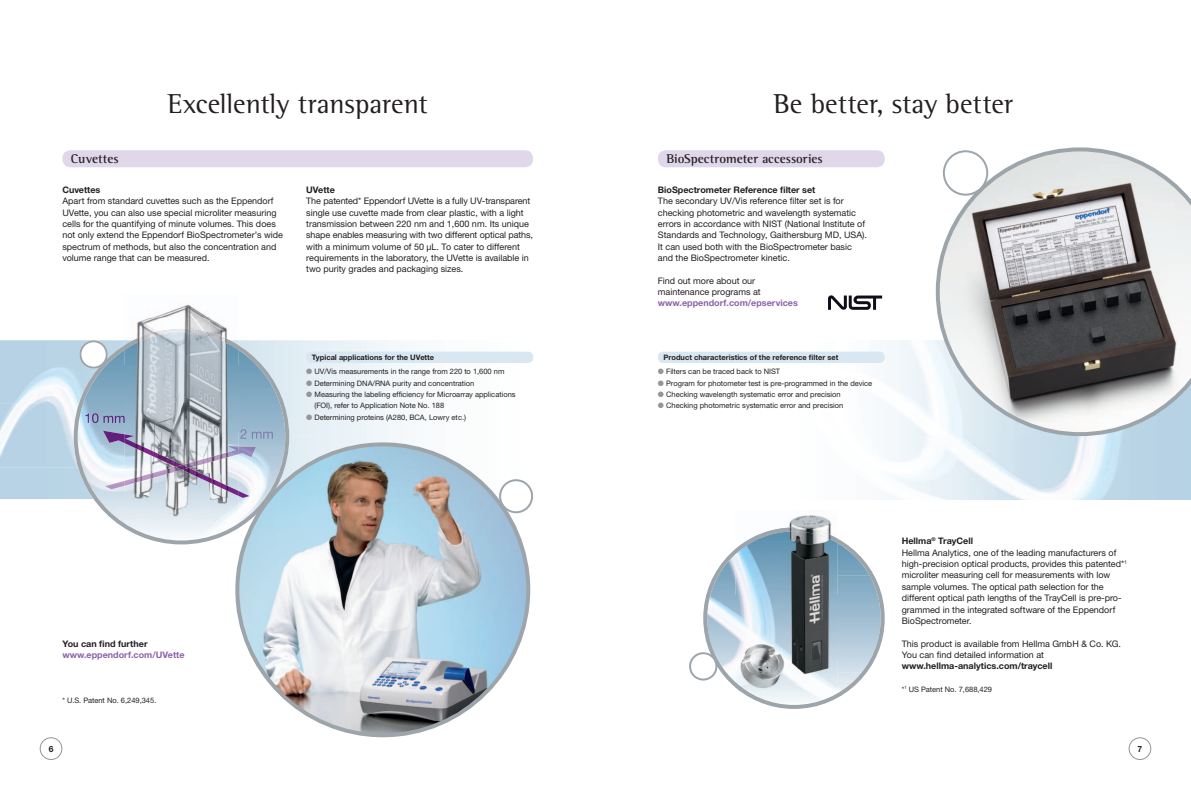
<style>
.page{position:relative;width:1191px;height:794px;background:#fff}
.page>*{position:absolute;margin:0;border:0;box-sizing:border-box;transform-origin:0 0}
.t1{font:28px "EP Rotis Semi Serif";color:#231f20}
.t2{font:700 13px "EP Rotis Semi Serif";color:#231f20}
.t3{font:9px/11.3px "EP Helvetica";color:#231f20}
.t4{font:700 9px "EP Helvetica";color:#231f20}
.t5{font:700 9px "EP Helvetica";color:#8c62aa}
.t6{font:700 8.5px "EP Helvetica";color:#231f20}
.t7{font:7.5px/11.3px "EP Helvetica";color:#231f20}
.t8{font:700 7.5px/14.3px "EP Helvetica";color:#231f20}
.s1{font-weight:700}
.s2{color:#939598}
.s3{font-weight:400;color:#939598}
.s4{font-weight:400}
</style>
<div class="page">
<img style="left:658px;top:340px;width:533px;height:159px">
<img style="left:0;top:340px;width:74px;height:63px">
<img style="left:0;top:403px;width:74px;height:64px">
<img style="left:289px;top:435px;width:73px;height:7px">
<div style="left:62px;top:150px;width:471px;height:17px;background:#e0d7ea;border-radius:8px"></div>
<div style="left:658px;top:150px;width:226px;height:17px;background:#e0d7ea;border-radius:8px"></div>
<div style="left:1128px;top:737px;width:23px;height:23px;border:1px solid #939598;border-radius:50%"></div>
<svg style="left:935px;top:147px;width:256px;height:289px"></svg>
<div style="left:944px;top:151px;width:43px;height:44px;background:#fff;border-radius:50%"></div>
<div style="left:943px;top:150px;width:45px;height:46px;border:2px solid #9da5ab;border-radius:50%"></div>
<div style="left:499px;top:479px;width:34px;height:34px;border:2px solid #9da5ab;border-radius:50%"></div>
<div style="left:689px;top:652px;width:28px;height:28px;border:2px solid #9da5ab;border-radius:50%"></div>
<img style="left:789px;top:515px;width:43px;height:12px">
<svg style="left:703px;top:527px;width:181px;height:182px"></svg>
<svg style="left:828px;top:295px;width:54px;height:15px"></svg>
<div style="left:40px;top:737px;width:22px;height:23px;border:1px solid #939598;border-radius:50%"></div>
<svg style="left:235px;top:442px;width:295px;height:295px"></svg>
<svg style="left:74px;top:340px;width:215px;height:204px"></svg>
<img style="left:125px;top:485px;width:85px;height:37px">
<img style="left:210px;top:496px;width:28px;height:26px">
<img style="left:136px;top:304px;width:92px;height:29px">
<img style="left:125px;top:350px;width:113px;height:96px">
<img style="left:125px;top:329px;width:85px;height:21px">
<img style="left:210px;top:333px;width:28px;height:17px">
<img style="left:103px;top:431px;width:22px;height:12px">
<img style="left:125px;top:434px;width:57px;height:51px">
<svg style="left:238px;top:491px;width:11px;height:7px"></svg>
<img style="left:182px;top:446px;width:56px;height:50px">
<img style="left:238px;top:446px;width:18px;height:11px">
<img style="left:105px;top:481px;width:20px;height:8px">
<svg style="left:176px;top:465px;width:13px;height:5px"></svg>
<img style="left:85px;top:413px;width:40px;height:10px">
<img style="left:240px;top:429px;width:33px;height:10px">
<div style="left:658px;top:351px;width:226px;height:12px;background:#d8e7f1;border-radius:5px"></div>
<div style="left:306px;top:351px;width:227px;height:12px;background:#d8e7f1;border-radius:5px"></div>
<h1 class="t1" style="left:168px;top:88px;width:262px">Excellently transparent</h1>
<h1 class="t1" style="left:773px;top:88px;width:241px">Be better, stay better</h1>
<h2 class="t2" style="left:71px;top:151px;width:49px">Cuvettes</h2>
<h2 class="t2" style="left:666px;top:151px;width:158px">BioSpectrometer accessories</h2>
<p class="t4" style="left:658px;top:184px;width:159px">BioSpectrometer Reference filter set</p>
<p class="t3" style="left:658px;top:195px;width:211px">The secondary UV/Vis reference filter set is for checking photometric and wavelength systematic errors in accordance with NIST (National Institute of Standards and Technology, Gaithersburg MD, USA).<br>It can used both with the BioSpectrometer basic and the BioSpectrometer kinetic.</p>
<p class="t3" style="left:658px;top:275px;width:104px">Find out more about our maintenance programs at</p>
<p class="t5" style="left:658px;top:298px;width:141px">www.eppendorf.com/epservices</p>
<p class="t4" style="left:62px;top:184px;width:40px">Cuvettes</p>
<p class="t3" style="left:62px;top:195px;width:222px">Apart from standard cuvettes such as the Eppendorf UVette, you can also use special microliter measuring cells for the quantifying of minute volumes. This does not only extend the Eppendorf BioSpectrometer’s wide spectrum of methods, but also the concentration and volume range that can be measured.</p>
<p class="t4" style="left:306px;top:184px;width:30px">UVette</p>
<p class="t3" style="left:306px;top:195px;width:228px">The patented* Eppendorf UVette is a fully UV-transparent single use cuvette made from clear plastic, with a light transmission between 220 nm and 1,600 nm. Its unique shape enables measuring with two different optical paths, with a minimum volume of 50 µL. To cater to different requirements in the laboratory, the UVette is available in two purity grades and packaging sizes.</p>
<p class="t4" style="left:62px;top:638px;width:87px">You can find further</p>
<p class="t5" style="left:62px;top:649px;width:124px">www.eppendorf.com/UVette</p>
<p class="t7" style="left:62px;top:695px;width:96px">* U.S. Patent No. 6,249,345.</p>
<p class="t7" style="left:306px;top:350px;width:200px;line-height:14.3px;text-indent:6px"><span class="s1">Typical applications for the UVette<br></span><span class="s2">‡</span> UV/Vis measurements in the range from 220 to 1,600 nm</p>
<p class="t7" style="left:306px;top:377px;width:170px"><span class="s2">‡</span> Determining DNA/RNA purity and concentration</p>
<p class="t7" style="left:306px;top:389px;width:211px"><span class="s2">‡</span> Measuring the labeling efficiency for Microarray applications</p>
<p class="t7" style="left:314px;top:400px;width:131px">(FOI), refer to Application Note No. 188</p>
<p class="t7" style="left:306px;top:411px;width:161px"><span class="s2">‡</span> Determining proteins (A280, BCA, Lowry etc.)</p>
<p class="t8" style="left:658px;top:350px;width:182px;text-indent:6px">Product characteristics of the reference filter set <span class="s3">‡</span> <span class="s4">Filters can be traced back to NIST</span></p>
<p class="t7" style="left:658px;top:377px;width:216px"><span class="s2">‡</span> Program for photometer test is pre-programmed in the device <span class="s2">‡</span> Checking wavelength systematic error and precision<br><span class="s2">‡</span> Checking photometric systematic error and precision</p>
<p class="t3" style="left:901px;top:536px;width:227px"><span class="s1">Hellma</span><sup>®</sup> <span class="s1">TrayCell<br></span>Hellma Analytics, one of the leading manufacturers of high-precision optical products, provides this patented*<sup>1 </sup>microliter measuring cell for measurements with low sample volumes. The optical path selection for the different optical path lengths of the TrayCell is pre-pro&shy;grammed in the integrated software of the Eppendorf BioSpectrometer.</p>
<p class="t3" style="left:901px;top:638px;width:221px">This product is available from Hellma GmbH &amp; Co. KG.<br>You can find detailed information at</p>
<p class="t4" style="left:901px;top:661px;width:152px">www.hellma-analytics.com/traycell</p>
<p class="t7" style="left:901px;top:683px;width:92px">*<sup>1</sup> US Patent No. 7,688,429</p>
<p class="t6" style="left:49px;top:743px;width:6px">6</p>
<p class="t6" style="left:1137px;top:743px;width:6px">7</p>
</div>
